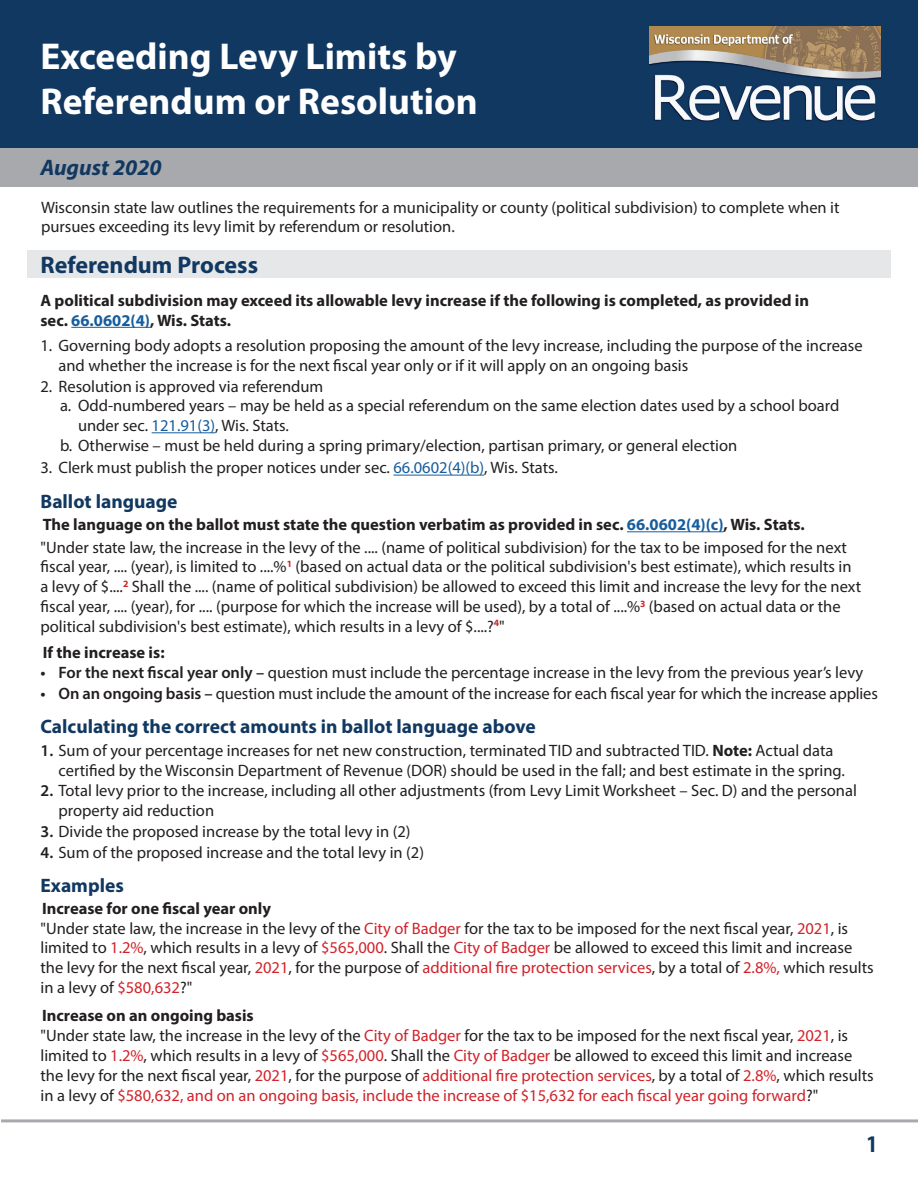
<style>
.page{position:relative;width:918px;height:1188px;background:#fff}
.page>*{position:absolute;margin:0;border:0;box-sizing:border-box;transform-origin:0 0}
.t1{font:700 37.5px/45px "Myriad Pro";color:#fff}
._1st_heading_16_pt_b{font:700 24px "Myriad Pro";color:#113861}
.t2{font:700 condensed 24px "Myriad Pro";color:#113861}
.t3{font:italic 700 22.5px "Myriad Pro";color:#113861}
._2nd_heading_13_pt_b{font:700 19.5px "Myriad Pro";color:#113861}
._1st_Number_heading{font:16.5px/19.8px "Myriad Pro";color:#231f20}
._11_pt_heading__blac{font:700 16.5px/19.8px "Myriad Pro";color:#231f20}
._2nd_Number_Heading{font:16.5px/19.8px "Myriad Pro";color:#231f20}
._3rd_heading_-_bold{font:700 16.5px "Myriad Pro";color:#231f20}
.s1{color:#175d9e}
.s2{font-weight:600}
.s3{font-weight:700}
.s4{color:#d1232a}
</style>
<div class="page">
<div style="left:0;top:0;width:918px;height:148px;background:#113861"></div>
<div style="left:0;top:148px;width:918px;height:39px;background:#a8a9ad"></div>
<hr style="left:1px;top:1119px;width:917px;height:3px;background:#a8a9ad">
<img style="left:649px;top:27px;width:231px;height:95px">
<div style="left:27px;top:250px;width:864px;height:28px;background:#e6e7e9"></div>
<hr style="left:71px;top:327px;width:79px;height:1px;background:#175d9e">
<hr style="left:152px;top:432px;width:63px;height:1px;background:#175d9e">
<hr style="left:393px;top:475px;width:91px;height:1px;background:#175d9e">
<hr style="left:627px;top:531px;width:97px;height:1px;background:#175d9e">
<h1 class="t1" style="left:40px;top:33px;width:439px">Exceeding Levy Limits by<br>Referendum or Resolution</h1>
<h3 class="t3" style="left:40px;top:153px;width:123px">August 2020</h3>
<p class="_1st_Number_heading" style="left:41px;top:197px;width:800px">Wisconsin state law outlines the requirements for a municipality or county (political subdivision) to complete when it pursues exceeding its levy limit by referendum or resolution.</p>
<p class="_1st_heading_16_pt_b" style="left:40px;top:249px;width:219px">Referendum Process</p>
<p class="_11_pt_heading__blac" style="left:40px;top:290px;width:770px">A political subdivision may exceed its allowable levy increase if the following is completed, as provided in sec. <span class="s1">66.0602(4)</span>, Wis. Stats.</p>
<p class="_1st_Number_heading" style="left:58px;top:335px;width:806px;text-indent:-18px">1. Governing body adopts a resolution proposing the amount of the levy increase, including the purpose of the increase and whether the increase is for the next fiscal year only or if it will apply on an ongoing basis</p>
<p class="_1st_Number_heading" style="left:40px;top:376px;width:284px">2. Resolution is approved via referendum</p>
<p class="_2nd_Number_Heading" style="left:78px;top:396px;width:763px;text-indent:-18px">a. Odd-numbered years – may be held as a special referendum on the same election dates used by a school board under sec. <span class="s1">121.91(3)</span>, Wis. Stats.</p>
<p class="_2nd_Number_Heading" style="left:60px;top:435px;width:679px">b. Otherwise – must be held during a spring primary/election, partisan primary, or general election</p>
<p class="_1st_Number_heading" style="left:40px;top:458px;width:519px">3. Clerk must publish the proper notices under sec. <span class="s1">66.0602(4)(b)</span>, Wis. Stats.</p>
<p class="_2nd_heading_13_pt_b" style="left:40px;top:488px;width:139px">Ballot language</p>
<p class="_11_pt_heading__blac" style="left:43px;top:514px;width:763px">The language on the ballot must state the question verbatim as provided in sec. <span class="s1">66.0602(4)(c)</span>, Wis. Stats.</p>
<p class="_1st_Number_heading" style="left:40px;top:537px;width:822px">"Under state law, the increase in the levy of the .... (name of political subdivision) for the tax to be imposed for the next fiscal year, .... (year), is limited to ....%<sup>1</sup> (based on actual data or the political subdivision's best estimate), which results in a levy of $....<sup>2</sup> Shall the .... (name of political subdivision) be allowed to exceed this limit and increase the levy for the next fiscal year, .... (year), for .... (purpose for which the increase will be used), by a total of ....%<sup>3</sup> (based on actual data or the political subdivision's best estimate), which results in a levy of $....?<sup>4</sup>"</p>
<p class="_11_pt_heading__blac" style="left:43px;top:642px;width:123px">If the increase is:</p>
<p class="_1st_Number_heading" style="left:40px;top:663px;width:824px"><span class="s2">• For the next fiscal year only –</span> question must include the percentage increase in the levy from the previous year’s levy</p>
<p class="_1st_Number_heading" style="left:40px;top:683px;width:839px"><span class="s2">• On an ongoing basis –</span> question must include the amount of the increase for each fiscal year for which the increase applies</p>
<p class="_2nd_heading_13_pt_b" style="left:40px;top:714px;width:497px">Calculating the correct amounts in ballot language above</p>
<p class="_1st_Number_heading" style="left:58px;top:740px;width:788px;text-indent:-18px"><span class="s2">1.</span> Sum of your percentage increases for net new construction, terminated TID and subtracted TID. <span class="s3">Note:</span> Actual data certified by the Wisconsin Department of Revenue (DOR) should be used in the fall; and best estimate in the spring.</p>
<p class="_1st_Number_heading" style="left:58px;top:781px;width:800px;text-indent:-18px"><span class="s2">2.</span> Total levy prior to the increase, including all other adjustments (from Levy Limit Worksheet – Sec. D) and the personal property aid reduction</p>
<p class="_1st_Number_heading" style="left:40px;top:821px;width:372px"><span class="s2">3.</span> Divide the proposed increase by the total levy in (2)</p>
<p class="_1st_Number_heading" style="left:40px;top:842px;width:385px"><span class="s2">4.</span> Sum of the proposed increase and the total levy in (2)</p>
<p class="_2nd_heading_13_pt_b" style="left:40px;top:873px;width:85px">Examples</p>
<p class="_3rd_heading_-_bold" style="left:42px;top:898px;width:231px">Increase for one fiscal year only</p>
<p class="_1st_Number_heading" style="left:40px;top:918px;width:835px">"Under state law, the increase in the levy of the <span class="s4">City of Badger</span> for the tax to be imposed for the next fiscal year, <span class="s4">2021</span>, is limited to <span class="s4">1.2%</span>, which results in a levy of <span class="s4">$565,000</span>. Shall the <span class="s4">City of Badger</span> be allowed to exceed this limit and increase the levy for the next fiscal year, <span class="s4">2021</span>, for the purpose of <span class="s4">additional fire protection services</span>, by a total of <span class="s4">2.8%,</span> which results in a levy of <span class="s4">$580,632</span>?"</p>
<p class="_3rd_heading_-_bold" style="left:42px;top:1005px;width:213px">Increase on an ongoing basis</p>
<p class="_1st_Number_heading" style="left:40px;top:1025px;width:835px">"Under state law, the increase in the levy of the <span class="s4">City of Badger</span> for the tax to be imposed for the next fiscal year, <span class="s4">2021</span>, is limited to <span class="s4">1.2%</span>, which results in a levy of <span class="s4">$565,000</span>. Shall the <span class="s4">City of Badger</span> be allowed to exceed this limit and increase the levy for the next fiscal year, <span class="s4">2021</span>, for the purpose of <span class="s4">additional fire protection services</span>, by a total of <span class="s4">2.8%</span>, which results in a levy of <span class="s4">$580,632, and on an ongoing basis, include the increase of $15,632 for each fiscal year going forward</span>?"</p>
<h2 class="t2" style="left:867px;top:1129px;width:12px">1</h2>
</div>
